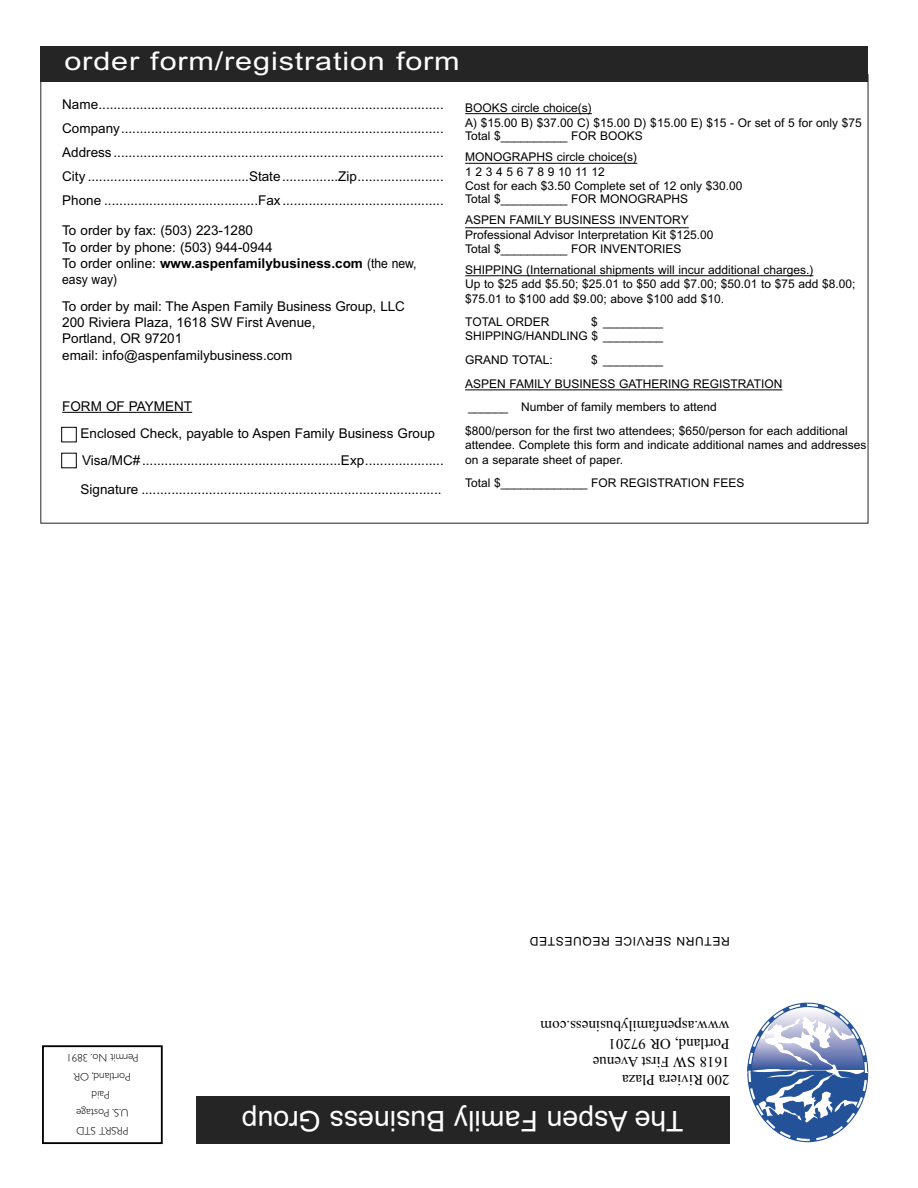
<style>
.page{position:relative;width:918px;height:1188px;background:#fff}
.page>*{position:absolute;margin:0;border:0;box-sizing:border-box;transform-origin:0 0}
.t1{font:28.5px "Arial";color:#fff}
.t2{font:25.5px "Arial";letter-spacing:.03em;color:#fff;scale:1.2 1}
.t3{font:15px/18px "Times New Roman";color:#000}
.t4{font:13.5px/16.2px "Arial";color:#000}
.t5{font:12px/14.4px "Arial";color:#000}
.t6{font:12px "Arial";letter-spacing:.055em;color:#000}
.t7{font:300 10.95px/18.3px "Gill Sans";color:#000;text-align:center}
.s1{font-weight:700}
</style>
<div class="page">
<div style="left:196px;top:1096px;width:534px;height:48px;background:#252525"></div>
<div style="left:42px;top:1045px;width:121px;height:99px;border:2px solid #000"></div>
<svg style="left:747px;top:1003px;width:121px;height:139px"></svg>
<hr style="left:62px;top:412px;width:75px;height:1px;background:#000">
<hr style="left:145px;top:412px;width:47px;height:1px;background:#000">
<hr style="left:465px;top:113px;width:127px;height:1px;background:#000">
<hr style="left:465px;top:163px;width:172px;height:1px;background:#000">
<hr style="left:465px;top:227px;width:224px;height:1px;background:#000">
<hr style="left:465px;top:275px;width:348px;height:1px;background:#000">
<hr style="left:465px;top:390px;width:317px;height:1px;background:#000">
<div style="left:40px;top:46px;width:828px;height:36px;background:#252525"></div>
<div style="left:61px;top:427px;width:15px;height:15px;border:1px solid #000"></div>
<div style="left:61px;top:453px;width:15px;height:15px;border:1px solid #000"></div>
<h2 class="t2" style="left:64px;top:52px;width:331px">order form/registration form</h2>
<p class="t4" style="left:62px;top:93px;width:383px;line-height:24px;text-align:justify">Name............................................................................................<br>Company......................................................................................<br>Address........................................................................................<br>City ...........................................State...............Zip.......................<br>Phone .........................................Fax...........................................</p>
<p class="t4" style="left:62px;top:224px;width:356px">To order by fax: (503) 223-1280<br>To order by phone: (503) 944-0944<br>To order online: <span class="s1">www.aspenfamilybusiness.com</span> (the new, easy way)</p>
<p class="t4" style="left:62px;top:300px;width:344px">To order by mail: The Aspen Family Business Group, LLC 200 Riviera Plaza, 1618 SW First Avenue,<br>Portland, OR 97201<br>email: info@aspenfamilybusiness.com</p>
<p class="t4" style="left:81px;top:394px;width:365px;line-height:27px;text-indent:-18px">FORM OF PAYMENT<br>Enclosed Check, payable to Aspen Family Business Group<br>Visa/MC#.....................................................Exp.....................</p>
<p class="t4" style="left:81px;top:482px;width:363px">Signature ................................................................................</p>
<p class="t5" style="left:465px;top:101px;width:398px;line-height:15px">BOOKS circle choice(s)<br>A) $15.00 B) $37.00 C) $15.00 D) $15.00 E) $15 - Or set of 5 for only $75</p>
<p class="t5" style="left:465px;top:127px;width:179px;line-height:21px">Total $__________ FOR BOOKS<br>MONOGRAPHS circle choice(s)</p>
<p class="t5" style="left:465px;top:167px;width:279px;line-height:13.5px">1 2 3 4 5 6 7 8 9 10 11 12<br>Cost for each $3.50 Complete set of 12 only $30.00<br>Total $__________ FOR MONOGRAPHS</p>
<p class="t5" style="left:465px;top:214px;width:250px;line-height:15px">ASPEN FAMILY BUSINESS INVENTORY<br>Professional Advisor Interpretation Kit $125.00</p>
<p class="t5" style="left:465px;top:239px;width:350px;line-height:21px">Total $__________ FOR INVENTORIES<br>SHIPPING (International shipments will incur additional charges.)</p>
<p class="t5" style="left:465px;top:278px;width:392px">Up to $25 add $5.50; $25.01 to $50 add $7.00; $50.01 to $75 add $8.00; $75.01 to $100 add $9.00; above $100 add $10.</p>
<p class="t5" style="left:465px;top:316px;width:86px">TOTAL ORDER</p>
<p class="t5" style="left:465px;top:316px;width:199px;text-align:right">$ _________<br>SHIPPING/HANDLING $ _________</p>
<p class="t5" style="left:465px;top:354px;width:89px">GRAND TOTAL:</p>
<p class="t5" style="left:465px;top:349px;width:384px;line-height:23.7px;text-indent:126px">$ _________<br>ASPEN FAMILY BUSINESS GATHERING REGISTRATION<br>______ Number of family members to attend<br>$800/person for the first two attendees; $650/person for each additional</p>
<p class="t5" style="left:465px;top:439px;width:403px">attendee. Complete this form and indicate additional names and addresses on a separate sheet of paper.</p>
<p class="t5" style="left:465px;top:477px;width:281px">Total $_____________ FOR REGISTRATION FEES</p>
<p class="t6" style="left:730px;top:945px;width:201px;rotate:-180deg">RETURN SERVICE REQUESTED</p>
<p class="t7" style="left:138px;top:1139px;width:74px;rotate:-180deg">PRSRT STD<br>U.S. Postage<br>Paid<br>Portland, OR<br>Permit No. 3891</p>
<p class="t3" style="left:730px;top:1088px;width:190px;rotate:-180deg">200 Riviera Plaza<br>1618 SW First Avenue<br>Portland, OR 97201 www.aspenfamilybusiness.com</p>
<h1 class="t1" style="left:684px;top:1132px;width:443px;rotate:-180deg">The Aspen Family Business Group</h1>
</div>
